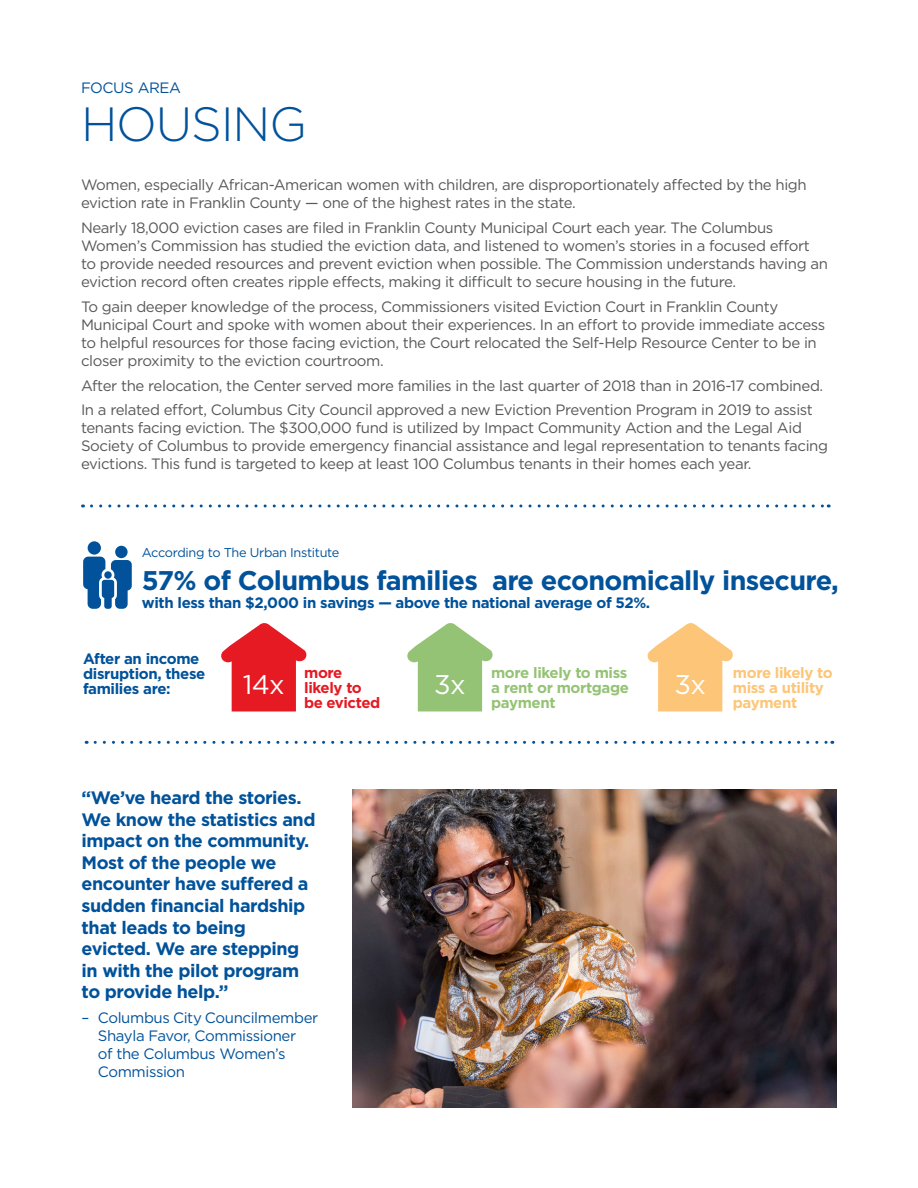
<style>
.page{position:relative;width:918px;height:1188px;background:#fff}
.page>*{position:absolute;margin:0;border:0;box-sizing:border-box;transform-origin:0 0}
.Paragraph_Style_2{font:300 48px "Gotham";letter-spacing:-.025em;color:#01529a}
.t1{font:700 27px "Gotham";letter-spacing:-.025em;color:#01529a}
.t2{font:27px "Gotham";letter-spacing:-.025em;color:#fff}
.t3{font:700 18px/21.6px "Gotham";letter-spacing:-.025em;color:#01529a}
.t4{font:15px/18px "Gotham";letter-spacing:-.025em;color:#57585a}
.t5{font:700 15px "Gotham";letter-spacing:-.025em;color:#01529a}
.t6{font:15px/18px "Gotham";letter-spacing:-.025em;color:#01529a}
.t7{font:700 15px/15px "Gotham";letter-spacing:-.025em;color:#95c375;text-align:justify}
.t8{font:700 15px/15px "Gotham";letter-spacing:-.025em;color:#fdc577}
.t9{font:700 15px/15px "Gotham";letter-spacing:-.025em;color:#e51a23}
.t10{font:12.75px "Gotham";letter-spacing:-.025em;color:#01529a}
</style>
<div class="page">
<div style="left:88px;top:541px;width:13px;height:14px;background:#01529a;border-radius:50%"></div>
<div style="left:115px;top:546px;width:13px;height:12px;background:#01529a;border-radius:50%"></div>
<svg style="left:83px;top:557px;width:49px;height:52px"></svg>
<svg style="left:221px;top:623px;width:86px;height:88px"></svg>
<svg style="left:407px;top:623px;width:86px;height:88px"></svg>
<svg style="left:647px;top:623px;width:86px;height:88px"></svg>
<svg style="left:95px;top:741px;width:738px;height:3px"></svg>
<svg style="left:91px;top:504px;width:738px;height:3px"></svg>
<img style="left:352px;top:790px;width:485px;height:317px">
<p class="t6" style="left:81px;top:78px;width:102px">FOCUS AREA</p>
<p class="Paragraph_Style_2" style="left:81px;top:94px;width:227px">HOUSING</p>
<p class="t4" style="left:81px;top:176px;width:727px">Women, especially African-American women with children, are disproportionately affected by the high eviction rate in Franklin County — one of the highest rates in the state.</p>
<p class="t4" style="left:81px;top:219px;width:749px">Nearly 18,000 eviction cases are filed in Franklin County Municipal Court each year. The Columbus Women’s Commission has studied the eviction data, and listened to women’s stories in a focused effort to provide needed resources and prevent eviction when possible. The Commission understands having an eviction record often creates ripple effects, making it difficult to secure housing in the future.</p>
<p class="t4" style="left:81px;top:297px;width:746px">To gain deeper knowledge of the process, Commissioners visited Eviction Court in Franklin County Municipal Court and spoke with women about their experiences. In an effort to provide immediate access to helpful resources for those facing eviction, the Court relocated the Self-Help Resource Center to be in closer proximity to the eviction courtroom.</p>
<p class="t4" style="left:81px;top:376px;width:744px">After the relocation, the Center served more families in the last quarter of 2018 than in 2016-17 combined.</p>
<p class="t4" style="left:81px;top:401px;width:749px">In a related effort, Columbus City Council approved a new Eviction Prevention Program in 2019 to assist tenants facing eviction. The $300,000 fund is utilized by Impact Community Action and the Legal Aid Society of Columbus to provide emergency financial assistance and legal representation to tenants facing evictions. This fund is targeted to keep at least 100 Columbus tenants in their homes each year.</p>
<p class="t10" style="left:142px;top:544px;width:199px">According to The Urban Institute</p>
<p class="t1" style="left:142px;top:563px;width:699px">57% of Columbus families are economically insecure,</p>
<p class="t5" style="left:142px;top:593px;width:510px">with less than $2,000 in savings — above the national average of 52%.</p>
<p class="t5" style="left:83px;top:649px;width:118px">After an income</p>
<p class="t5" style="left:83px;top:664px;width:124px">disruption, these</p>
<p class="t5" style="left:83px;top:679px;width:89px">families are:</p>
<p class="t9" style="left:304px;top:665px;width:78px">more likely to be evicted</p>
<p class="t7" style="left:491px;top:665px;width:139px">more likely to miss a rent or mortgage payment</p>
<p class="t8" style="left:733px;top:665px;width:101px">more likely to miss a utility payment</p>
<p class="t2" style="left:243px;top:667px;width:43px">14x</p>
<p class="t2" style="left:434px;top:667px;width:33px">3x</p>
<p class="t2" style="left:675px;top:667px;width:33px">3x</p>
<p class="t3" style="left:82px;top:787px;width:235px">“We’ve heard the stories.<br>We know the statistics and impact on the community.<br>Most of the people we encounter have suffered a sudden financial hardship that leads to being evicted. We are stepping in with the pilot program to provide help.”</p>
<p class="t6" style="left:98px;top:1009px;width:222px;text-indent:-16px">– Columbus City Councilmember<br>Shayla Favor, Commissioner<br>of the Columbus Women’s<br>Commission</p>
</div>
